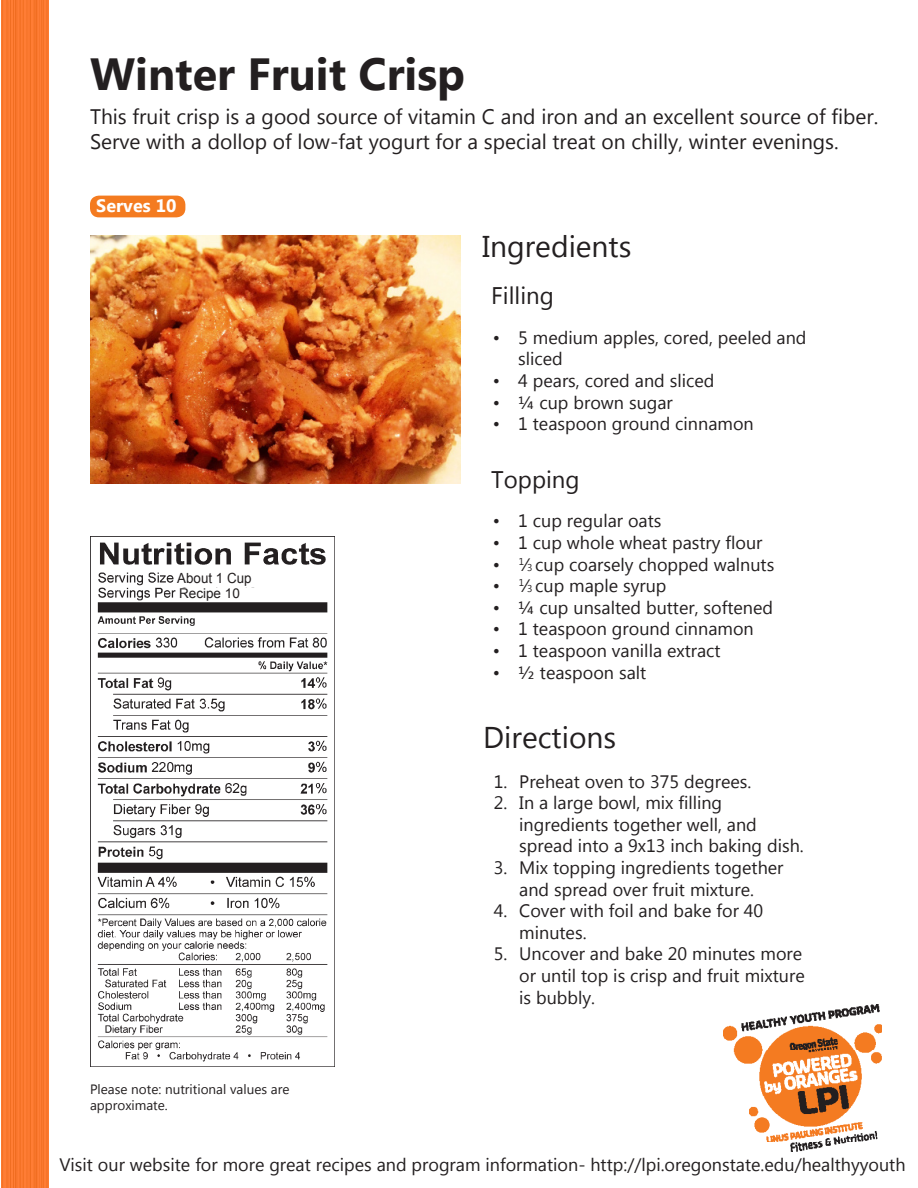
<style>
.page{position:relative;width:918px;height:1188px;background:#fff}
.page>*{position:absolute;margin:0;border:0;box-sizing:border-box;transform-origin:0 0}
.t1{font:700 45px "Microsoft New Tai Lue";color:#231f20}
.Subtitle{font:30px "Microsoft New Tai Lue";color:#231f20}
.Subtitle-2{font:24px "Microsoft New Tai Lue";color:#231f20}
.t2{font:21px/25.2px "Microsoft New Tai Lue";color:#231f20}
.Ingredients_List{font:18px/21.6px "Microsoft New Tai Lue";color:#231f20}
.t3{font:700 18px "Microsoft New Tai Lue";color:#fff}
.Ingredients_List-2{font:14.1px "Arial";color:#231f20;scale:.95 1}
.t4{font:13.5px/16.2px "Microsoft New Tai Lue";color:#231f20}
.t5{font:13.5px "Arial";color:#231f20}
.s1{font-size:9.9px}
</style>
<div class="page">
<img style="left:90px;top:537px;width:245px;height:529px">
<img style="left:2px;top:0;width:47px;height:1188px">
<div style="left:90px;top:196px;width:95px;height:21px;background:#f47b20;border-radius:9px"></div>
<img style="left:724px;top:1005px;width:158px;height:147px">
<img style="left:90px;top:235px;width:370px;height:248px">
<div style="left:179px;top:588px;width:81px;height:11px;background:#fff"></div>
<div style="left:177px;top:571px;width:110px;height:16px;background:#fff"></div>
<p class="t1" style="left:90px;top:48px;width:377px">Winter Fruit Crisp</p>
<p class="t2" style="left:90px;top:105px;width:790px">This fruit crisp is a good source of vitamin C and iron and an excellent source of fiber.<br>Serve with a dollop of low-fat yogurt for a special treat on chilly, winter evenings.</p>
<p class="t3" style="left:96px;top:196px;width:82px">Serves 10</p>
<p class="Ingredients_List-2" style="left:177px;top:568px;width:80px">About 1 Cup</p>
<p class="t5" style="left:179px;top:585px;width:62px">Recipe 10</p>
<p class="t4" style="left:90px;top:1082px;width:201px">Please note: nutritional values are approximate.</p>
<p class="Subtitle" style="left:482px;top:230px;width:151px">Ingredients</p>
<p class="Subtitle-2" style="left:491px;top:282px;width:64px">Filling</p>
<p class="Ingredients_List" style="left:518px;top:328px;width:290px;text-indent:-26px">• 5 medium apples, cored, peeled and sliced</p>
<p class="Ingredients_List" style="left:493px;top:371px;width:223px">• 4 pears, cored and sliced</p>
<p class="Ingredients_List" style="left:493px;top:393px;width:182px">• ¼ cup brown sugar</p>
<p class="Ingredients_List" style="left:493px;top:415px;width:263px">• 1 teaspoon ground cinnamon</p>
<p class="Subtitle-2" style="left:491px;top:466px;width:90px">Topping</p>
<p class="Ingredients_List" style="left:493px;top:512px;width:170px">• 1 cup regular oats</p>
<p class="Ingredients_List" style="left:493px;top:533px;width:271px">• 1 cup whole wheat pastry flour</p>
<p class="Ingredients_List" style="left:493px;top:555px;width:283px">• <sup>1</sup>⁄<span class="s1">3</span> cup coarsely chopped walnuts</p>
<p class="Ingredients_List" style="left:493px;top:577px;width:175px">• <sup>1</sup>⁄<span class="s1">3</span> cup maple syrup</p>
<p class="Ingredients_List" style="left:493px;top:598px;width:282px">• ¼ cup unsalted butter, softened</p>
<p class="Ingredients_List" style="left:493px;top:620px;width:263px">• 1 teaspoon ground cinnamon</p>
<p class="Ingredients_List" style="left:493px;top:641px;width:229px">• 1 teaspoon vanilla extract</p>
<p class="Ingredients_List" style="left:493px;top:663px;width:155px">• ½ teaspoon salt</p>
<p class="Subtitle" style="left:483px;top:720px;width:134px">Directions</p>
<p class="Ingredients_List" style="left:494px;top:772px;width:259px">1. Preheat oven to 375 degrees.</p>
<p class="Ingredients_List" style="left:519px;top:793px;width:286px;text-indent:-26px">2. In a large bowl, mix filling ingredients together well, and spread into a 9x13 inch baking dish.</p>
<p class="Ingredients_List" style="left:494px;top:858px;width:291px;text-align:center">3. Mix topping ingredients together and spread over fruit mixture.</p>
<p class="Ingredients_List" style="left:519px;top:901px;width:246px;text-indent:-26px">4. Cover with foil and bake for 40 minutes.</p>
<p class="Ingredients_List" style="left:519px;top:945px;width:287px;text-indent:-26px">5. Uncover and bake 20 minutes more or until top is crisp and fruit mixture is bubbly.</p>
<p class="Ingredients_List" style="left:59px;top:1155px;width:848px">Visit our website for more great recipes and program information- http://lpi.oregonstate.edu/healthyyouth</p>
</div>
